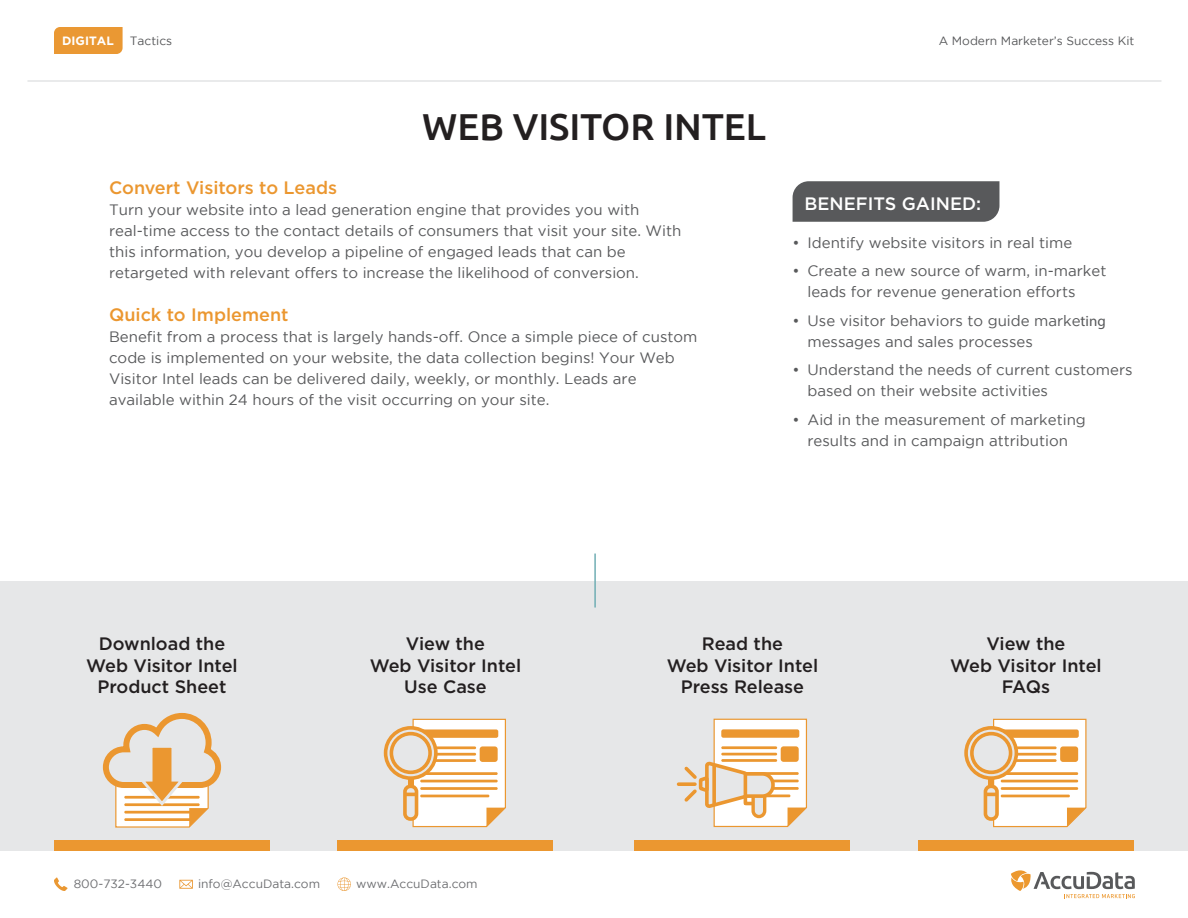
<style>
.page{position:relative;width:1188px;height:918px;background:#fff}
.page>*{position:absolute;margin:0;border:0;box-sizing:border-box;transform-origin:0 0}
.t1{font:500 37.5px "Ubuntu";color:#231f20}
.t2{font:500 18px/21.6px "Gotham HTF";color:#231f20;text-align:center}
.t3{font:500 18px "Gotham HTF";color:#eb9730}
.t4{font:500 18px "Gotham HTF";color:#fff}
.t5{font:15px/21px "Gotham";color:#58595b}
.t6{font:12px "Gotham";color:#6d6e71}
.t7{font:12px "Gotham";color:#58595b}
.t8{font:700 12px "Gotham";color:#fff}
.s1{font-family:"Myriad Pro"}
</style>
<div class="page">
<svg style="left:338px;top:878px;width:13px;height:13px"></svg>
<svg style="left:54px;top:878px;width:14px;height:13px"></svg>
<svg style="left:179px;top:880px;width:14px;height:9px"></svg>
<svg style="left:1011px;top:870px;width:124px;height:28px"></svg>
<div style="left:0;top:581px;width:1188px;height:270px;background:#e6e7e8"></div>
<hr style="left:594px;top:554px;width:2px;height:54px;background:#70aeb4">
<div style="left:54px;top:840px;width:216px;height:11px;background:#eb9730"></div>
<svg style="left:102px;top:712px;width:120px;height:116px"></svg>
<svg style="left:681px;top:718px;width:126px;height:110px"></svg>
<div style="left:634px;top:840px;width:216px;height:11px;background:#eb9730"></div>
<svg style="left:386px;top:728px;width:50px;height:50px"></svg>
<div style="left:384px;top:726px;width:54px;height:54px;border:4px solid #eb9730;border-radius:50%"></div>
<svg style="left:391px;top:734px;width:39px;height:38px"></svg>
<div style="left:390px;top:732px;width:42px;height:42px;border:4px solid #eb9730;border-radius:50%"></div>
<div style="left:403px;top:785px;width:15px;height:36px;border:4px solid #eb9730;border-radius:5px"></div>
<svg style="left:405px;top:718px;width:101px;height:110px;background:#f5dcbd"></svg>
<div style="left:338px;top:840px;width:216px;height:11px;background:#eb9730"></div>
<svg style="left:966px;top:728px;width:50px;height:50px"></svg>
<div style="left:964px;top:726px;width:54px;height:54px;border:4px solid #eb9730;border-radius:50%"></div>
<svg style="left:972px;top:734px;width:39px;height:38px"></svg>
<div style="left:970px;top:732px;width:42px;height:42px;border:4px solid #eb9730;border-radius:50%"></div>
<div style="left:984px;top:785px;width:15px;height:36px;border:4px solid #eb9730;border-radius:5px"></div>
<svg style="left:985px;top:718px;width:102px;height:110px;background:#f5dbbc"></svg>
<div style="left:918px;top:840px;width:216px;height:11px;background:#eb9730"></div>
<div style="left:793px;top:181px;width:206px;height:41px;background:#58595b"></div>
<hr style="left:27px;top:80px;width:1134px;height:2px;background:#e6e7e8">
<div style="left:54px;top:27px;width:69px;height:27px;background:#ea9833"></div>
<p class="t8" style="left:62px;top:33px;width:53px">DIGITAL</p>
<p class="t7" style="left:130px;top:34px;width:44px">Tactics</p>
<p class="t7" style="left:939px;top:34px;width:197px">A Modern Marketer’s Success Kit</p>
<h1 class="t1" style="left:422px;top:103px;width:345px">WEB VISITOR INTEL</h1>
<p class="t3" style="left:109px;top:178px;width:229px">Convert Visitors to Leads</p>
<p class="t5" style="left:109px;top:199px;width:574px">Turn your website into a lead generation engine that provides you with real-time access to the contact details of consumers that visit your site. With this information, you develop a pipeline of engaged leads that can be retargeted with relevant offers to increase the likelihood of conversion.</p>
<p class="t3" style="left:109px;top:304px;width:181px">Quick to Implement</p>
<p class="t5" style="left:109px;top:326px;width:590px">Benefit from a process that is largely hands-off. Once a simple piece of custom code is implemented on your website, the data collection begins! Your Web Visitor Intel leads can be delivered daily, weekly, or monthly. Leads are available within 24 hours of the visit occurring on your site.</p>
<p class="t4" style="left:805px;top:194px;width:178px">BENEFITS GAINED:</p>
<p class="t5" style="left:792px;top:232px;width:281px">• Identify website visitors in real time</p>
<p class="t5" style="left:807px;top:260px;width:300px;text-indent:-15px">• Create a new source of warm, in-market leads for revenue generation efforts</p>
<p class="t5" style="left:807px;top:310px;width:300px;text-indent:-15px">• Use visitor behaviors to guide marke<span class="s1">ting </span>messages and sales processes</p>
<p class="t5" style="left:807px;top:359px;width:327px;text-indent:-15px">• Understand the needs of current customers based on their website activities</p>
<p class="t5" style="left:792px;top:409px;width:295px;text-align:center">• Aid in the measurement of marketing results and in campaign attribution</p>
<p class="t2" style="left:86px;top:633px;width:153px">Download the<br>Web Visitor Intel<br>Product Sheet</p>
<p class="t2" style="left:667px;top:633px;width:153px">Read the<br>Web Visitor Intel<br>Press Release</p>
<p class="t2" style="left:370px;top:633px;width:153px">View the<br>Web Visitor Intel<br>Use Case</p>
<p class="t2" style="left:950px;top:633px;width:153px">View the<br>Web Visitor Intel<br>FAQs</p>
<p class="t6" style="left:74px;top:877px;width:90px">800-732-3440</p>
<p class="t6" style="left:198px;top:877px;width:124px">info@AccuData.com</p>
<p class="t6" style="left:356px;top:877px;width:123px">www.AccuData.com</p>
</div>
